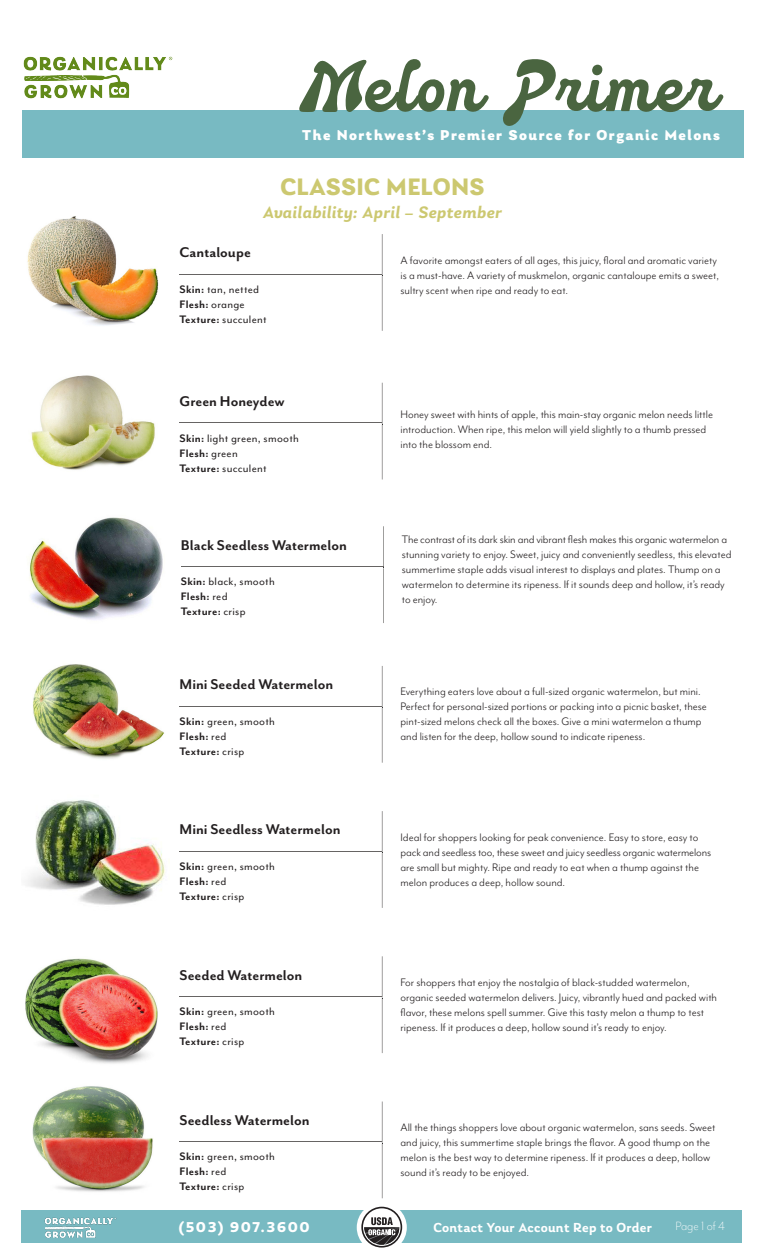
<style>
.page{position:relative;width:765px;height:1260px;background:#fff}
.page>*{position:absolute;margin:0;border:0;box-sizing:border-box;transform-origin:0 0}
.t1{font:67.5px "BN Rendall Script Cursive";letter-spacing:.03em;color:#4a6540}
.t2{font:700 25px "Laca";letter-spacing:.01em;color:#ccc870}
.t3{font:italic 600 17.5px "Laca";letter-spacing:.02em;color:#ccc870}
.t4{font:700 16.25px "Mr Eaves San OT";color:#231f20}
.t5{font:900 15px "Laca";letter-spacing:.1em;color:#fff}
.t6{font:700 15px "Laca";letter-spacing:.1em;color:#fff}
.t7{font:600 13.75px "Laca";letter-spacing:.02em;color:#fff}
.t8{font:300 13.75px "Mr Eaves Mod OT";color:#fff}
.t9{font:12.5px/15px "Mr Eaves Mod OT";color:#231f20}
.t10{font:12.5px "Mr Eaves Mod OT";letter-spacing:.02em;color:#231f20}
.t11{font:700 12.5px "Mr Eaves Mod OT";letter-spacing:.02em;color:#231f20}
.s1{font-weight:700}
.s2{font-weight:400}
</style>
<div class="page">
<div style="left:22px;top:110px;width:721px;height:48px;background:#78bac2"></div>
<img style="left:23px;top:56px;width:150px;height:43px">
<hr style="left:180px;top:274px;width:202px;height:1px;background:#666463">
<svg style="left:382px;top:234px;width:1px;height:97px"></svg>
<hr style="left:180px;top:423px;width:202px;height:1px;background:#666463">
<svg style="left:382px;top:383px;width:1px;height:97px"></svg>
<hr style="left:180px;top:706px;width:202px;height:1px;background:#666463">
<svg style="left:382px;top:666px;width:1px;height:97px"></svg>
<hr style="left:180px;top:851px;width:202px;height:1px;background:#666463">
<svg style="left:382px;top:811px;width:1px;height:97px"></svg>
<hr style="left:180px;top:996px;width:202px;height:1px;background:#666463">
<svg style="left:382px;top:956px;width:1px;height:97px"></svg>
<hr style="left:180px;top:1141px;width:202px;height:1px;background:#666463">
<svg style="left:382px;top:1102px;width:1px;height:96px"></svg>
<img style="left:27px;top:216px;width:132px;height:110px">
<img style="left:31px;top:375px;width:124px;height:95px">
<img style="left:33px;top:664px;width:131px;height:95px">
<img style="left:27px;top:800px;width:138px;height:105px">
<img style="left:25px;top:958px;width:132px;height:106px">
<img style="left:32px;top:1086px;width:121px;height:106px">
<hr style="left:181px;top:566px;width:202px;height:1px;background:#666463">
<svg style="left:383px;top:526px;width:1px;height:97px"></svg>
<img style="left:29px;top:517px;width:134px;height:103px">
<div style="left:22px;top:1211px;width:720px;height:32px;background:#78bac2"></div>
<div style="left:357px;top:1202px;width:50px;height:50px;background:#fff;border-radius:50%"></div>
<div style="left:361px;top:1207px;width:41px;height:41px;border:2px solid #231f20;border-radius:50%"></div>
<svg style="left:364px;top:1217px;width:35px;height:28px"></svg>
<img style="left:44px;top:1217px;width:73px;height:21px">
<p class="t1" style="left:302px;top:58px;width:420px">Melon Primer</p>
<p class="t5" style="left:302px;top:126px;width:419px">The Northwest’s Premier Source for Organic Melons</p>
<p class="t2" style="left:280px;top:172px;width:206px">CLASSIC MELONS</p>
<p class="t3" style="left:263px;top:202px;width:240px">Availability: April – September</p>
<p class="t9" style="left:400px;top:253px;width:320px">A favorite amongst eaters of all ages, this juicy, floral and aromatic variety is a must-have. A variety of muskmelon, organic cantaloupe emits a sweet, sultry scent when ripe and ready to eat.</p>
<p class="t4" style="left:180px;top:243px;width:73px">Cantaloupe</p>
<p class="t10" style="left:180px;top:282px;width:81px"><span class="s1">Skin:</span> tan, netted</p>
<p class="t11" style="left:180px;top:297px;width:67px">Flesh: <span class="s2">orange</span></p>
<p class="t10" style="left:180px;top:312px;width:89px"><span class="s1">Texture:</span> succulent</p>
<p class="t4" style="left:180px;top:392px;width:107px">Green Honeydew</p>
<p class="t10" style="left:180px;top:431px;width:121px"><span class="s1">Skin:</span> light green, smooth</p>
<p class="t11" style="left:180px;top:446px;width:60px">Flesh: <span class="s2">green</span></p>
<p class="t10" style="left:180px;top:461px;width:89px"><span class="s1">Texture:</span> succulent</p>
<p class="t4" style="left:181px;top:536px;width:168px">Black Seedless Watermelon</p>
<p class="t10" style="left:181px;top:575px;width:95px"><span class="s1">Skin:</span> black, smooth</p>
<p class="t11" style="left:181px;top:589px;width:48px">Flesh: <span class="s2">red</span></p>
<p class="t11" style="left:181px;top:604px;width:66px">Texture: <span class="s2">crisp</span></p>
<p class="t4" style="left:180px;top:675px;width:155px">Mini Seeded Watermelon</p>
<p class="t10" style="left:180px;top:714px;width:97px"><span class="s1">Skin:</span> green, smooth</p>
<p class="t11" style="left:180px;top:729px;width:48px">Flesh: <span class="s2">red</span></p>
<p class="t11" style="left:180px;top:744px;width:66px">Texture: <span class="s2">crisp</span></p>
<p class="t4" style="left:180px;top:820px;width:162px">Mini Seedless Watermelon</p>
<p class="t10" style="left:180px;top:859px;width:97px"><span class="s1">Skin:</span> green, smooth</p>
<p class="t11" style="left:180px;top:874px;width:48px">Flesh: <span class="s2">red</span></p>
<p class="t11" style="left:180px;top:889px;width:66px">Texture: <span class="s2">crisp</span></p>
<p class="t4" style="left:180px;top:966px;width:124px">Seeded Watermelon</p>
<p class="t10" style="left:180px;top:1005px;width:97px"><span class="s1">Skin:</span> green, smooth</p>
<p class="t11" style="left:180px;top:1019px;width:48px">Flesh: <span class="s2">red</span></p>
<p class="t11" style="left:180px;top:1034px;width:66px">Texture: <span class="s2">crisp</span></p>
<p class="t4" style="left:180px;top:1111px;width:132px">Seedless Watermelon</p>
<p class="t10" style="left:180px;top:1150px;width:97px"><span class="s1">Skin:</span> green, smooth</p>
<p class="t11" style="left:180px;top:1165px;width:48px">Flesh: <span class="s2">red</span></p>
<p class="t11" style="left:180px;top:1180px;width:66px">Texture: <span class="s2">crisp</span></p>
<p class="t9" style="left:400px;top:407px;width:314px">Honey sweet with hints of apple, this main-stay organic melon needs little introduction. When ripe, this melon will yield slightly to a thumb pressed into the blossom end.</p>
<p class="t9" style="left:402px;top:532px;width:331px">The contrast of its dark skin and vibrant flesh makes this organic watermelon a stunning variety to enjoy. Sweet, juicy and conveniently seedless, this elevated summertime staple adds visual interest to displays and plates. Thump on a watermelon to determine its ripeness. If it sounds deep and hollow, it’s ready to enjoy.</p>
<p class="t9" style="left:400px;top:684px;width:308px">Everything eaters love about a full-sized organic watermelon, but mini.<br>Perfect for personal-sized portions or packing into a picnic basket, these pint-sized melons check all the boxes. Give a mini watermelon a thump and listen for the deep, hollow sound to indicate ripeness.</p>
<p class="t9" style="left:400px;top:829px;width:312px">Ideal for shoppers looking for peak convenience. Easy to store, easy to pack and seedless too, these sweet and juicy seedless organic watermelons are small but mighty. Ripe and ready to eat when a thump against the melon produces a deep, hollow sound.</p>
<p class="t9" style="left:400px;top:975px;width:318px">For shoppers that enjoy the nostalgia of black-studded watermelon, organic seeded watermelon delivers. Juicy, vibrantly hued and packed with flavor, these melons spell summer. Give this tasty melon a thump to test ripeness. If it produces a deep, hollow sound it’s ready to enjoy.</p>
<p class="t9" style="left:400px;top:1120px;width:317px">All the things shoppers love about organic watermelon, sans seeds. Sweet and juicy, this summertime staple brings the flavor. A good thump on the melon is the best way to determine ripeness. If it produces a deep, hollow sound it’s ready to be enjoyed.</p>
<p class="t6" style="left:179px;top:1218px;width:133px">(503) 907.3600</p>
<p class="t7" style="left:433px;top:1220px;width:220px">Contact Your Account Rep to Order</p>
<p class="t8" style="left:675px;top:1219px;width:51px">Page 1 of 4</p>
</div>
